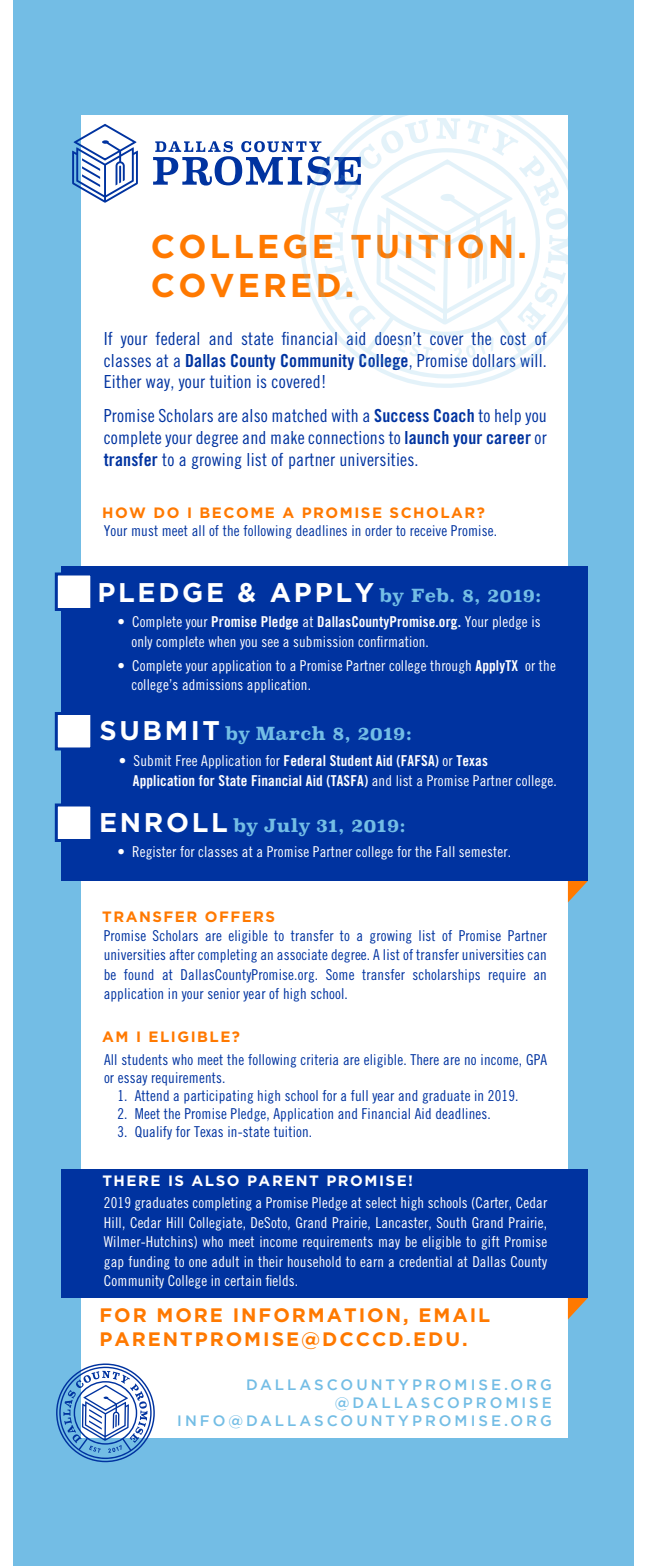
<style>
.page{position:relative;width:648px;height:1566px;background:#fff}
.page>*{position:absolute;margin:0;border:0;box-sizing:border-box;transform-origin:0 0}
.t1{font:700 33px/39.6px "Gotham";letter-spacing:.1em;color:#ff7900}
.t2{font:700 19.5px/23.4px "Gotham";letter-spacing:.1em;color:#ff7900}
.t3{font:18px/21.6px "Trade Gothic LT Std Cn 18";letter-spacing:.01em;color:#0033a0;text-align:justify}
.t4{font:700 18px "Superclarendon";letter-spacing:.01em;color:#73bde5}
.t5{font:15px/19.5px "Trade Gothic LT Std Cn 18";letter-spacing:.01em;color:#0033a0;text-align:justify}
.t6{font:15px/19.5px "Trade Gothic LT Std Cn 18";letter-spacing:.01em;color:#fff}
.t7{font:15px/19.5px "Trade Gothic LT Std Bd Cn 20";letter-spacing:.01em;color:#fff}
.t8{font:500 15px/18px "Gotham";letter-spacing:.2em;color:#73bde5;text-align:right}
.t9{font:15px "Trade Gothic Bold Cond Twenty";letter-spacing:.01em;color:#fff}
.t10{font:700 15px "Gotham";letter-spacing:.1em;color:#ff7900}
.t11{font:700 15px "Gotham";letter-spacing:.1em;color:#fff}
.s1{font-family:"Trade Gothic LT Std Bd Cn 20"}
.s2{font-family:"Gotham";font-size:27px;color:#fff}
.s3{font-family:"Trade Gothic LT Std Cn 18"}
</style>
<div class="page">
<div style="left:14px;top:0;width:620px;height:1566px;background:#73bde5"></div>
<div style="left:82px;top:115px;width:486px;height:1323px;background:#fff"></div>
<svg style="left:72px;top:124px;width:66px;height:79px"></svg>
<svg style="left:56px;top:1363px;width:99px;height:99px"></svg>
<svg style="left:361px;top:115px;width:170px;height:273px"></svg>
<svg style="left:153px;top:118px;width:415px;height:242px"></svg>
<svg style="left:568px;top:881px;width:20px;height:21px"></svg>
<div style="left:61px;top:567px;width:527px;height:314px;background:#0033a0"></div>
<div style="left:55px;top:572px;width:38px;height:39px;background:#fff;border:3px solid #0033a0"></div>
<div style="left:55px;top:712px;width:38px;height:38px;background:#fff;border:3px solid #0033a0"></div>
<div style="left:55px;top:803px;width:38px;height:39px;background:#fff;border:3px solid #0033a0"></div>
<svg style="left:568px;top:1298px;width:20px;height:21px"></svg>
<div style="left:61px;top:1169px;width:527px;height:129px;background:#0033a0"></div>
<h1 class="t1" style="left:151px;top:226px;width:378px">COLLEGE TUITION.<br>COVERED.</h1>
<p class="t3" style="left:104px;top:328px;width:445px">If your federal and state financial aid doesn’t cover the cost of classes at a <span class="s1">Dallas County Community College</span>, Promise dollars will.<br>Either way, your tuition is covered!</p>
<p class="t3" style="left:104px;top:405px;width:445px">Promise Scholars are also matched with a <span class="s1">Success Coach</span> to help you complete your degree and make connections to <span class="s1">launch your career</span> or <span class="s1">transfer</span> to a growing list of partner universities.</p>
<p class="t10" style="left:102px;top:504px;width:384px">HOW DO I BECOME A PROMISE SCHOLAR?</p>
<p class="t5" style="left:104px;top:521px;width:395px">Your must meet all of the following deadlines in order to receive Promise.</p>
<p class="t4" style="left:97px;top:582px;width:446px"><span class="s2">PLEDGE &amp; APPLY</span> by Feb. 8, 2019:</p>
<p class="t9" style="left:117px;top:613px;width:425px"><span class="s3">• Complete your</span> Promise Pledge <span class="s3">at</span> DallasCountyPromise.org. <span class="s3">Your pledge is</span></p>
<p class="t6" style="left:131px;top:632px;width:299px">only complete when you see a submission confirmation.</p>
<p class="t6" style="left:131px;top:656px;width:426px;text-indent:-14px">• Complete your application to a Promise Partner college through <span class="s1">ApplyTX</span> or the college’s admissions application.</p>
<p class="t4" style="left:99px;top:720px;width:314px"><span class="s2">SUBMIT</span> by March 8, 2019:</p>
<p class="t7" style="left:133px;top:751px;width:425px;text-indent:-14px"><span class="s3">• Submit Free Application for</span> Federal Student Aid (FAFSA) <span class="s3">or</span> Texas<br>Application for State Financial Aid (TASFA) <span class="s3">and list a Promise Partner college.</span></p>
<p class="t4" style="left:99px;top:812px;width:308px"><span class="s2">ENROLL</span> by July 31, 2019:</p>
<p class="t6" style="left:117px;top:842px;width:395px">• Register for classes at a Promise Partner college for the Fall semester.</p>
<p class="t10" style="left:102px;top:908px;width:175px">TRANSFER OFFERS</p>
<p class="t5" style="left:104px;top:926px;width:445px">Promise Scholars are eligible to transfer to a growing list of Promise Partner universities after completing an associate degree. A list of transfer universities can be found at DallasCountyPromise.org. Some transfer scholarships require an application in your senior year of high school.</p>
<p class="t10" style="left:102px;top:1028px;width:139px">AM I ELIGIBLE?</p>
<p class="t5" style="left:104px;top:1051px;width:445px;line-height:18px">All students who meet the following criteria are eligible. There are no income, GPA or essay requirements.</p>
<p class="t5" style="left:118px;top:1086px;width:403px">1. Attend a participating high school for a full year and graduate in 2019.</p>
<p class="t5" style="left:118px;top:1104px;width:375px">2. Meet the Promise Pledge, Application and Financial Aid deadlines.</p>
<p class="t5" style="left:118px;top:1122px;width:196px">3. Qualify for Texas in-state tuition.</p>
<p class="t11" style="left:102px;top:1172px;width:312px">THERE IS ALSO PARENT PROMISE!</p>
<p class="t6" style="left:104px;top:1193px;width:445px;text-align:justify">2019 graduates completing a Promise Pledge at select high schools (Carter, Cedar Hill, Cedar Hill Collegiate, DeSoto, Grand Prairie, Lancaster, South Grand Prairie, Wilmer-Hutchins) who meet income requirements may be eligible to gift Promise gap funding to one adult in their household to earn a credential at Dallas County Community College in certain fields.</p>
<h2 class="t2" style="left:99px;top:1303px;width:392px">FOR MORE INFORMATION, EMAIL<br>PARENTPROMISE@DCCCD.EDU.</h2>
<p class="t8" style="left:177px;top:1375px;width:376px">DALLASCOUNTYPROMISE.ORG @DALLASCOPROMISE<br>INFO@DALLASCOUNTYPROMISE.ORG</p>
</div>
